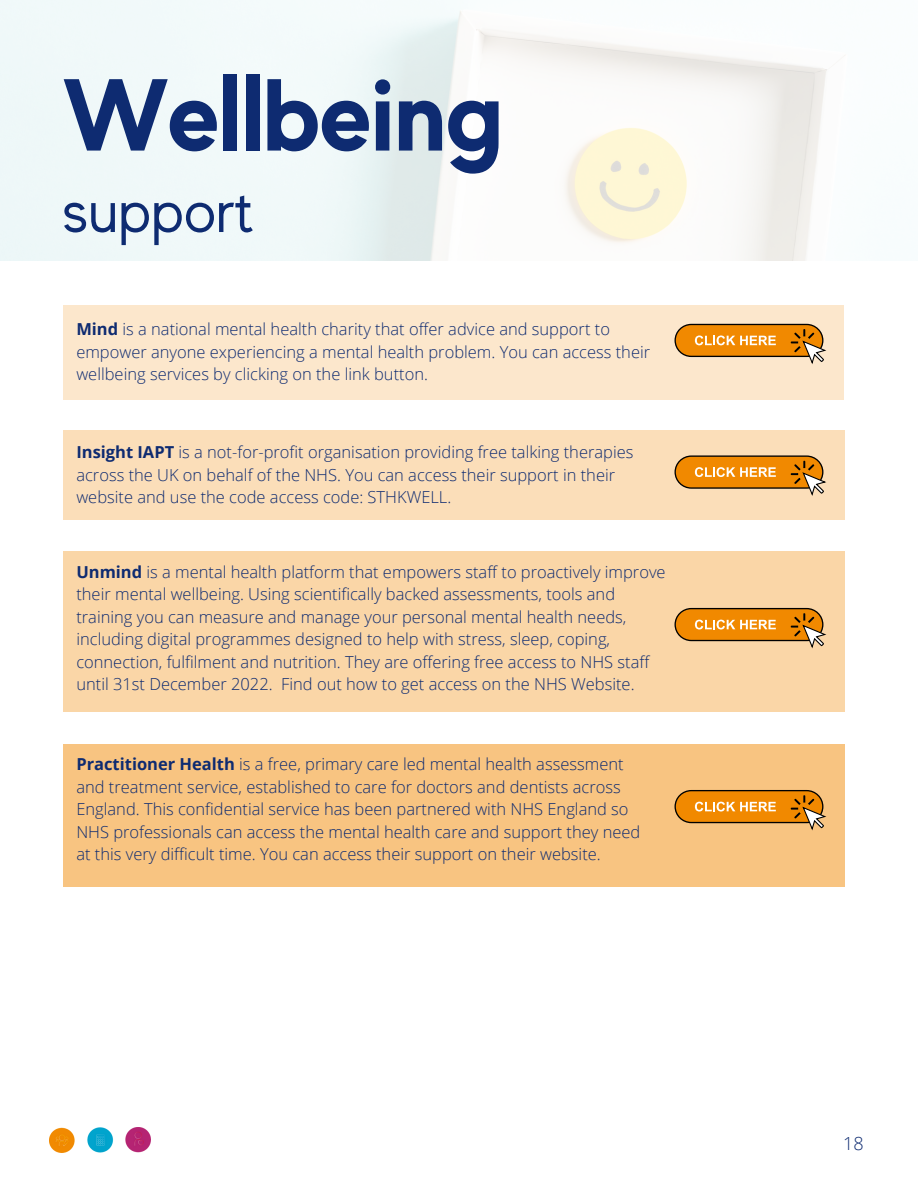
<style>
.page{position:relative;width:918px;height:1188px;background:#fff}
.page>*{position:absolute;margin:0;border:0;box-sizing:border-box;transform-origin:0 0}
.t1{font:700 102px "MADE Evolve Sans";color:#0e2b71}
.t2{font:60px "MADE Evolve Sans";color:#0e2b71}
.t3{font:300 18px "Open Sans";color:#0e2b71}
.t4{font:300 16.5px/22.5px "Open Sans";color:#0e2b71}
.s1{font-weight:700}
</style>
<div class="page">
<div style="left:63px;top:305px;width:781px;height:94px;background:#fce7cc"></div>
<div style="left:675px;top:324px;width:148px;height:32px;background:#f18900;border-radius:16px"></div>
<div style="left:675px;top:324px;width:148px;height:33px;border:1px solid #000;border-radius:16px"></div>
<svg style="left:695px;top:336px;width:81px;height:9px"></svg>
<svg style="left:791px;top:329px;width:35px;height:35px"></svg>
<div style="left:63px;top:431px;width:781px;height:89px;background:#fbdeb9"></div>
<div style="left:675px;top:456px;width:148px;height:32px;background:#f18900;border-radius:16px"></div>
<div style="left:675px;top:455px;width:148px;height:34px;border:1px solid #000;border-radius:16px"></div>
<svg style="left:695px;top:467px;width:81px;height:10px"></svg>
<svg style="left:791px;top:461px;width:35px;height:35px"></svg>
<div style="left:63px;top:551px;width:781px;height:161px;background:#fad6a7"></div>
<div style="left:675px;top:609px;width:148px;height:32px;background:#f18900;border-radius:16px"></div>
<div style="left:675px;top:608px;width:148px;height:33px;border:1px solid #000;border-radius:16px"></div>
<svg style="left:695px;top:620px;width:81px;height:9px"></svg>
<svg style="left:791px;top:613px;width:35px;height:35px"></svg>
<div style="left:63px;top:744px;width:781px;height:143px;background:#f8c481"></div>
<div style="left:675px;top:791px;width:148px;height:32px;background:#f18900;border-radius:16px"></div>
<div style="left:675px;top:790px;width:148px;height:33px;border:1px solid #000;border-radius:16px"></div>
<svg style="left:695px;top:802px;width:81px;height:10px"></svg>
<svg style="left:791px;top:795px;width:35px;height:35px"></svg>
<img style="left:49px;top:1127px;width:101px;height:26px">
<p class="t1" style="left:63px;top:55px;width:442px">Wellbeing</p>
<p class="t2" style="left:63px;top:178px;width:193px">support</p>
<p class="t4" style="left:76px;top:318px;width:575px"><span class="s1">Mind</span> is a national mental health charity that offer advice and support to empower anyone experiencing a mental health problem. You can access their wellbeing services by clicking on the link button.</p>
<p class="t4" style="left:76px;top:441px;width:559px"><span class="s1">Insight IAPT</span> is a not-for-profit organisation providing free talking therapies across the UK on behalf of the NHS. You can access their support in their website and use the code access code: STHKWELL.</p>
<p class="t4" style="left:76px;top:560px;width:591px"><span class="s1">Unmind</span> is a mental health platform that empowers staff to proactively improve their mental wellbeing. Using scientifically backed assessments, tools and training you can measure and manage your personal mental health needs, including digital programmes designed to help with stress, sleep, coping, connection, fulfilment and nutrition. They are offering free access to NHS staff until 31st December 2022. Find out how to get access on the NHS Website.</p>
<p class="t4" style="left:76px;top:753px;width:566px"><span class="s1">Practitioner Health</span> is a free, primary care led mental health assessment and treatment service, established to care for doctors and dentists across England. This confidential service has been partnered with NHS England so NHS professionals can access the mental health care and support they need at this very difficult time. You can access their support on their website.</p>
<p class="t3" style="left:843px;top:1130px;width:22px">18</p>
</div>
